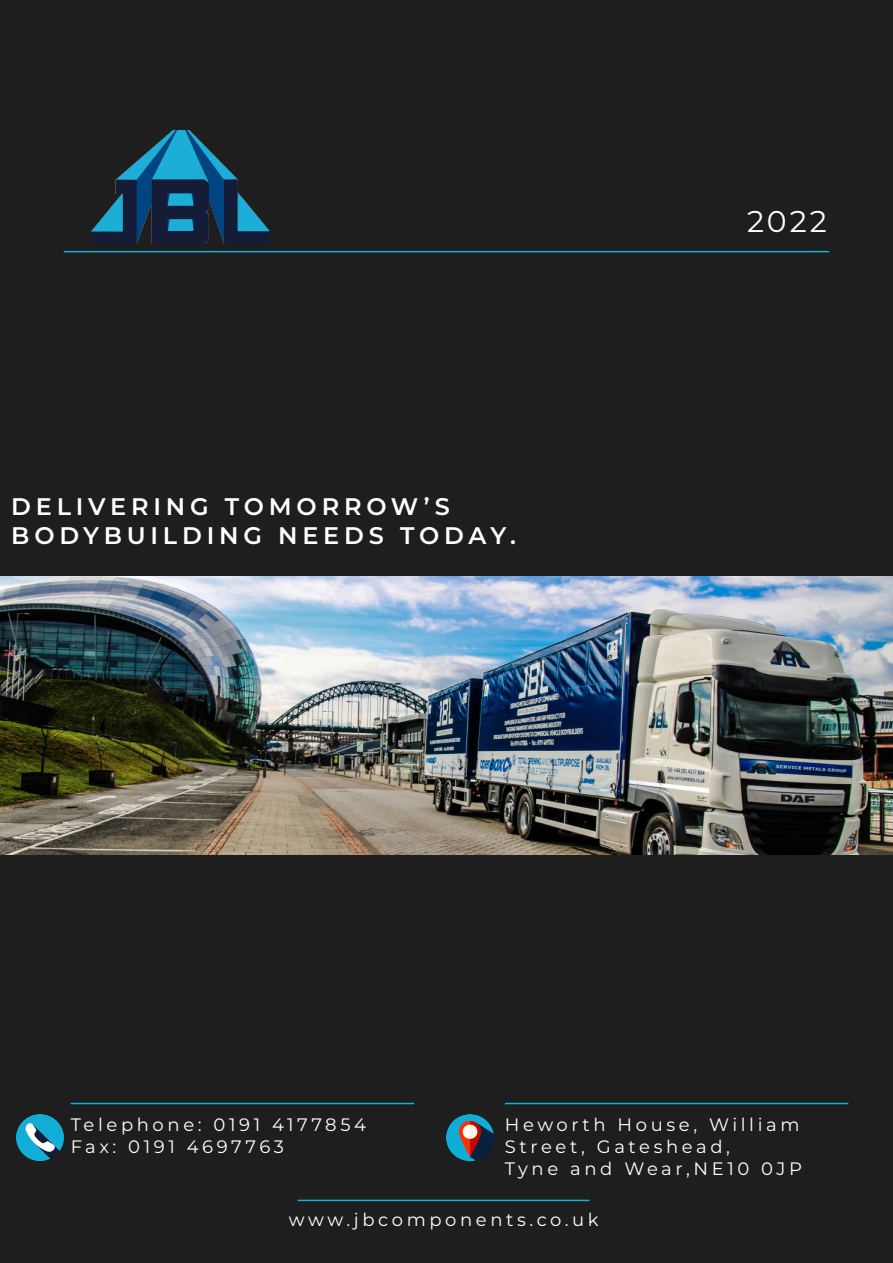
<style>
.page{position:relative;width:893px;height:1263px;background:#1d1e1d}
.page>*{position:absolute;margin:0;border:0;box-sizing:border-box;transform-origin:0 0}
.t1{font:30px "Montserrat";color:#fff}
.t2{font:600 24px/28.8px "Montserrat";letter-spacing:.2em;color:#fff}
.t3{font:18px/21.6px "Montserrat";letter-spacing:.2em;color:#fff}
</style>
<div class="page">
<hr style="left:298px;top:1200px;width:291px;height:1px;background:#16b0d9">
<hr style="left:505px;top:1103px;width:343px;height:1px;background:#16b0d9">
<hr style="left:64px;top:251px;width:765px;height:1px;background:#16b0d9">
<img style="left:446px;top:1114px;width:47px;height:47px">
<hr style="left:71px;top:1103px;width:343px;height:1px;background:#16b0d9">
<img style="left:17px;top:1114px;width:47px;height:47px">
<img style="left:91px;top:131px;width:178px;height:112px">
<img style="left:0;top:576px;width:893px;height:279px">
<p class="t2" style="left:11px;top:491px;width:506px">DELIVERING TOMORROW’S<br>BODYBUILDING NEEDS TODAY.</p>
<p class="t1" style="left:747px;top:201px;width:81px">2022</p>
<p class="t3" style="left:71px;top:1114px;width:297px">Telephone: 0191 4177854</p>
<p class="t3" style="left:71px;top:1135px;width:215px">Fax: 0191 4697763</p>
<p class="t3" style="left:505px;top:1114px;width:296px">Heworth House, William<br>Street, Gateshead,</p>
<p class="t3" style="left:505px;top:1157px;width:298px">Tyne and Wear,NE10 0JP</p>
<p class="t3" style="left:289px;top:1208px;width:311px">www.jbcomponents.co.uk</p>
</div>
